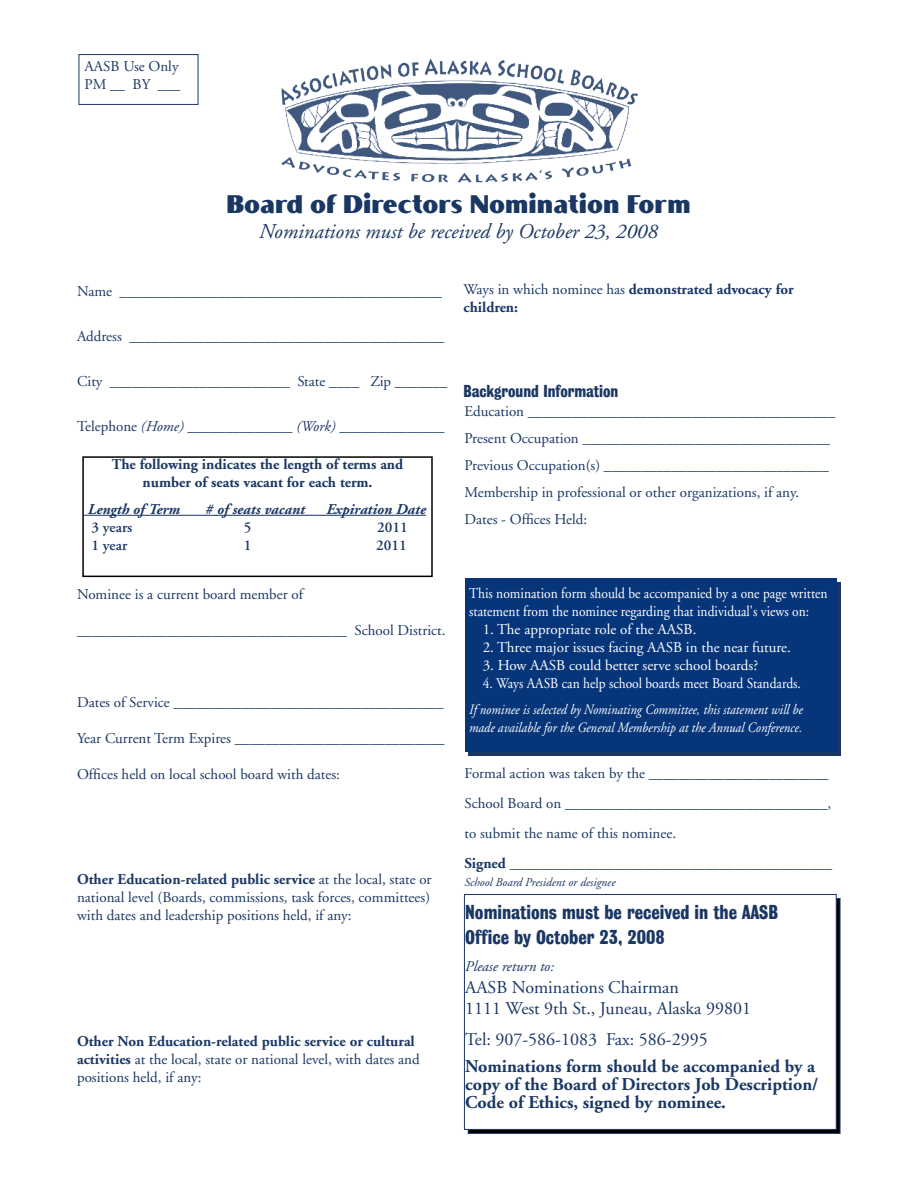
<style>
.page{position:relative;width:918px;height:1188px;background:#fff}
.page>*{position:absolute;margin:0;border:0;box-sizing:border-box;transform-origin:0 0}
.t1{font:27px "Boca Raton ICG Solid";color:#1a3764}
.t2{font:21px/25.2px "Grotesque No 9 T";color:#1a3764}
.t3{font:italic 21px "Adobe Garamond";color:#1a3764}
.t4{font:700 18px/18px "Adobe Garamond";color:#1a3764}
.t5{font:18px/21.6px "Adobe Garamond";color:#1a3764}
.t6{font:18px "Grotesque No 9 T";color:#1a3764}
.t7{font:15px/18px "Adobe Garamond";color:#1a3764}
.t8{font:15px/18px "Adobe Garamond";color:#fff;scale:.9 1}
.t9{font:700 15px/18px "Adobe Garamond";color:#1a3764;text-align:center}
.t10{font:15px "Adobe Garamond";color:#fff}
.t11{font:italic 700 15px "Adobe Garamond";color:#1a3764}
.t12{font:600 15px "Adobe Garamond";color:#1a3764}
.t13{font:italic 15px "Adobe Garamond";color:#1a3764}
.t14{font:italic 14.25px/18px "Adobe Garamond";color:#fff;scale:.9 1}
.t15{font:italic 12px "Adobe Garamond";color:#1a3764}
.s1{font-style:italic}
.s2{font-weight:700}
.s3{font-weight:400}
</style>
<div class="page">
<div style="left:469px;top:582px;width:372px;height:174px;background:#1a3764"></div>
<div style="left:464px;top:894px;width:373px;height:236px;background:#fff;border:1px solid #1a3764"></div>
<div style="left:79px;top:54px;width:119px;height:51px;border:1px solid #1a3764"></div>
<hr style="left:84px;top:515px;width:342px;height:1px;background:#1a3764">
<div style="left:82px;top:456px;width:351px;height:121px;border:2px solid #000"></div>
<div style="left:466px;top:578px;width:371px;height:174px;background:#06357a"></div>
<img style="left:281px;top:58px;width:357px;height:125px">
<p class="t7" style="left:84px;top:58px;width:97px">AASB Use Only<br>PM __ BY ___</p>
<h1 class="t1" style="left:226px;top:188px;width:466px">Board of Directors Nomination Form</h1>
<h2 class="t3" style="left:259px;top:220px;width:400px">Nominations must be received by October 23, 2008</h2>
<p class="t7" style="left:77px;top:283px;width:367px">Name ___________________________________________</p>
<p class="t7" style="left:77px;top:328px;width:369px">Address __________________________________________</p>
<p class="t7" style="left:77px;top:373px;width:372px">City ________________________ State ____ Zip _______</p>
<p class="t7" style="left:77px;top:418px;width:369px">Telephone <span class="s1">(Home)</span> ______________ <span class="s1">(Work)</span> ______________</p>
<p class="t9" style="left:112px;top:455px;width:293px">The following indicates the length of terms and number of seats vacant for each term.</p>
<p class="t11" style="left:88px;top:501px;width:94px">Length of Term</p>
<p class="t11" style="left:205px;top:501px;width:101px"># of seats vacant</p>
<p class="t11" style="left:326px;top:501px;width:101px">Expiration Date</p>
<p class="t12" style="left:91px;top:519px;width:42px">3 years</p>
<p class="t12" style="left:244px;top:519px;width:9px">5</p>
<p class="t12" style="left:377px;top:519px;width:32px">2011</p>
<p class="t12" style="left:91px;top:537px;width:37px">1 year</p>
<p class="t12" style="left:244px;top:537px;width:9px">1</p>
<p class="t12" style="left:376px;top:537px;width:32px">2011</p>
<p class="t7" style="left:77px;top:586px;width:228px">Nominee is a current board member of</p>
<p class="t7" style="left:77px;top:622px;width:370px">____________________________________ School District.</p>
<p class="t7" style="left:77px;top:694px;width:368px">Dates of Service ____________________________________</p>
<p class="t7" style="left:77px;top:730px;width:369px">Year Current Term Expires ____________________________</p>
<p class="t7" style="left:77px;top:766px;width:265px">Offices held on local school board with dates:</p>
<p class="t7" style="left:77px;top:871px;width:356px;text-align:justify"><span class="s2">Other Education-related public service</span> at the local, state or national level (Boards, commissions, task forces, committees) with dates and leadership positions held, if any:</p>
<p class="t7" style="left:77px;top:1033px;width:344px"><span class="s2">Other Non Education-related public service or cultural activities</span> at the local, state or national level, with dates and positions held, if any:</p>
<p class="t9" style="left:463px;top:281px;width:332px;text-align:left"><span class="s3">Ways in which nominee has</span> demonstrated advocacy for children:</p>
<p class="t6" style="left:463px;top:381px;width:156px">Background Information</p>
<p class="t7" style="left:464px;top:398px;width:372px;line-height:27px">Education _________________________________________ Present Occupation _________________________________ Previous Occupation(s) ______________________________ Membership in professional or other organizations, if any.<br>Dates - Offices Held:</p>
<p class="t8" style="left:469px;top:585px;width:400px">This nomination form should be accompanied by a one page written statement from the nominee regarding that individual's views on:</p>
<p class="t10" style="left:483px;top:622px;width:215px">1. The appropriate role of the AASB.</p>
<p class="t10" style="left:483px;top:640px;width:310px">2. Three major issues facing AASB in the near future.</p>
<p class="t10" style="left:483px;top:658px;width:277px">3. How AASB could better serve school boards?</p>
<p class="t8" style="left:483px;top:675px;width:355px">4. Ways AASB can help school boards meet Board Standards.</p>
<p class="t14" style="left:469px;top:701px;width:372px">If nominee is selected by Nominating Committee, this statement will be made available for the General Membership at the Annual Conference.</p>
<p class="t7" style="left:464px;top:759px;width:369px;line-height:30px">Formal action was taken by the ________________________ School Board on ___________________________________, to submit the name of this nominee.<br><span class="s2">Signed</span> ___________________________________________</p>
<p class="t15" style="left:464px;top:876px;width:153px">School Board President or designee</p>
<h2 class="t2" style="left:465px;top:900px;width:314px">Nominations must be received in the AASB<br>Office by October 23, 2008</h2>
<p class="t13" style="left:465px;top:958px;width:90px">Please return to:</p>
<p class="t5" style="left:465px;top:977px;width:287px">AASB Nominations Chairman<br>1111 West 9th St., Juneau, Alaska 99801</p>
<p class="t5" style="left:465px;top:1029px;width:244px">Tel: 907-586-1083 Fax: 586-2995</p>
<p class="t4" style="left:465px;top:1057px;width:355px">Nominations form should be accompanied by a copy of the Board of Directors Job Description/<br>Code of Ethics, signed by nominee.</p>
</div>
